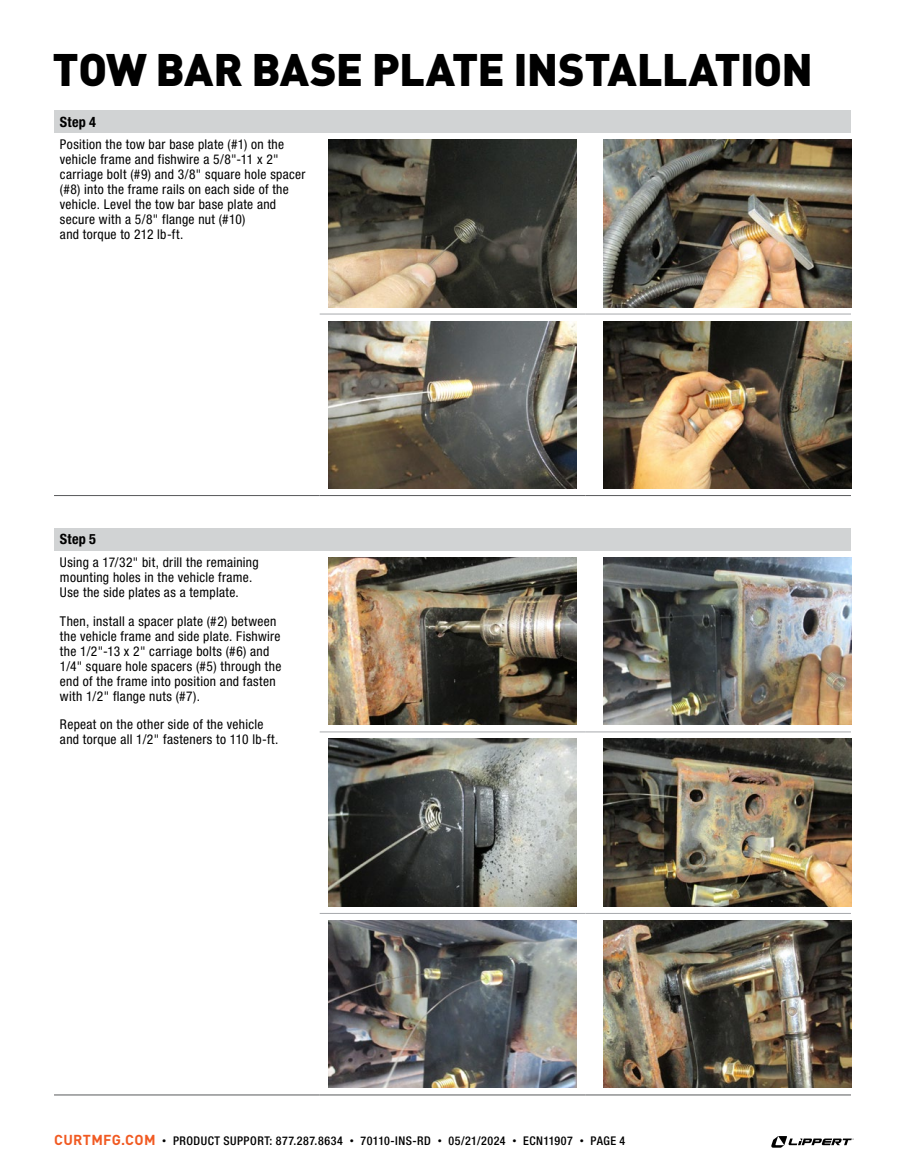
<style>
.page{position:relative;width:905px;height:1175px;background:#fff}
.page>*{position:absolute;margin:0;border:0;box-sizing:border-box;transform-origin:0 0}
.t1{font:900 45px "DINOT";letter-spacing:-.02em;color:#000}
.t2{font:700 condensed 14.25px "Helvetica Neue LT Std";letter-spacing:.015em;color:#000}
.t3{font:condensed 13.5px/15px "Helvetica Neue LT Std";letter-spacing:.025em;color:#000}
.t4{font:500 condensed 12px "Helvetica Neue LT Std";letter-spacing:.04em;color:#000}
.s1{font-family:"DINOT";font-weight:700;font-stretch:normal;font-size:14.25px;color:#f15a22}
.s2{font-family:"DINOT";font-weight:400;font-stretch:normal;font-size:9px}
</style>
<div class="page">
<svg style="left:771px;top:1136px;width:82px;height:11px"></svg>
<div style="left:54px;top:110px;width:796px;height:22px;background:#d1d3d4"></div>
<hr style="left:320px;top:495px;width:265px;height:1px;background:#58595b">
<hr style="left:585px;top:495px;width:265px;height:1px;background:#58595b">
<hr style="left:320px;top:314px;width:265px;height:1px;background:#a7a9ac">
<hr style="left:585px;top:314px;width:265px;height:1px;background:#a7a9ac">
<hr style="left:54px;top:495px;width:266px;height:1px;background:#58595b">
<img style="left:329px;top:139px;width:247px;height:168px">
<img style="left:603px;top:139px;width:248px;height:168px">
<img style="left:329px;top:321px;width:247px;height:167px">
<img style="left:603px;top:321px;width:248px;height:167px">
<div style="left:54px;top:528px;width:796px;height:22px;background:#d1d3d4"></div>
<hr style="left:320px;top:1094px;width:265px;height:1px;background:#58595b">
<hr style="left:585px;top:1094px;width:265px;height:1px;background:#58595b">
<hr style="left:320px;top:731px;width:265px;height:1px;background:#a7a9ac">
<hr style="left:585px;top:731px;width:265px;height:1px;background:#a7a9ac">
<hr style="left:320px;top:913px;width:265px;height:1px;background:#a7a9ac">
<hr style="left:585px;top:913px;width:265px;height:1px;background:#a7a9ac">
<hr style="left:54px;top:1094px;width:266px;height:1px;background:#58595b">
<img style="left:329px;top:557px;width:247px;height:168px">
<img style="left:603px;top:557px;width:248px;height:168px">
<img style="left:329px;top:739px;width:247px;height:167px">
<img style="left:603px;top:739px;width:248px;height:167px">
<img style="left:329px;top:920px;width:247px;height:167px">
<img style="left:603px;top:920px;width:248px;height:167px">
<h1 class="t1" style="left:53px;top:34px;width:762px">TOW BAR BASE PLATE INSTALLATION</h1>
<p class="t2" style="left:60px;top:113px;width:38px">Step 4</p>
<p class="t3" style="left:60px;top:137px;width:247px">Position the tow bar base plate (#1) on the vehicle frame and fishwire a 5/8"-11 x 2" carriage bolt (#9) and 3/8" square hole spacer (#8) into the frame rails on each side of the vehicle. Level the tow bar base plate and secure with a 5/8" flange nut (#10)<br>and torque to 212 lb-ft.</p>
<p class="t2" style="left:60px;top:531px;width:38px">Step 5</p>
<p class="t3" style="left:60px;top:554px;width:200px">Using a 17/32" bit, drill the remaining mounting holes in the vehicle frame.<br>Use the side plates as a template.</p>
<p class="t3" style="left:60px;top:613px;width:223px">Then, install a spacer plate (#2) between the vehicle frame and side plate. Fishwire the 1/2"-13 x 2" carriage bolts (#6) and 1/4" square hole spacers (#5) through the end of the frame into position and fasten with 1/2" flange nuts (#7).</p>
<p class="t3" style="left:60px;top:716px;width:220px">Repeat on the other side of the vehicle and torque all 1/2" fasteners to 110 lb-ft.</p>
<p class="t4" style="left:54px;top:1133px;width:572px"><span class="s1">CURTMFG.COM</span> <span class="s2">•</span> PRODUCT SUPPORT: 877.287.8634 <span class="s2">•</span> 70110-INS-RD <span class="s2">•</span> 05/21/2024 <span class="s2">•</span> ECN11907 <span class="s2">•</span> PAGE 4</p>
</div>
